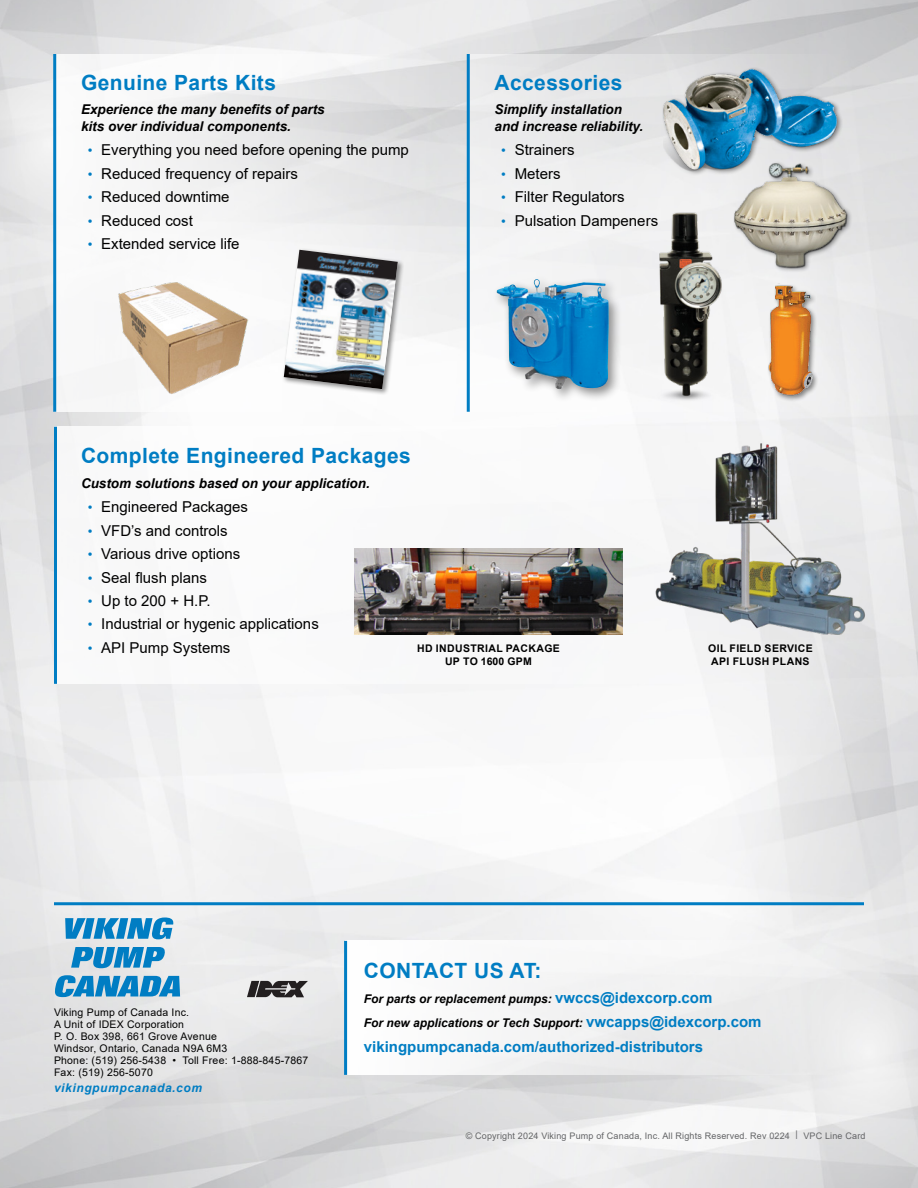
<style>
.page{position:relative;width:918px;height:1188px;background:#fff}
.page>*{position:absolute;margin:0;border:0;box-sizing:border-box;transform-origin:0 0}
.t1{font:700 21px "Arial";letter-spacing:.02em;color:#007dc3}
.t2{font:15px "Arial";color:#000}
.t3{font:700 15px "Arial";color:#007dc3}
.t4{font:italic 700 13.5px/16.2px "Arial";color:#000}
.t5{font:italic 700 12px/24.8px "Arial";color:#000}
.t6{font:italic 700 12px "Arial";letter-spacing:.05em;color:#007dc3}
.t7{font:10.5px/12px "Arial";letter-spacing:.02em;color:#000}
.t8{font:700 10.5px/12.6px "Arial";letter-spacing:.035em;color:#000;text-align:center}
.t9{font:9px "Arial";letter-spacing:.02em;color:#636466}
.s1{font-size:13.5px;color:#007dc3}
.s2{font-style:normal;font-size:15px;color:#007dc3}
</style>
<div class="page">
<hr style="left:54px;top:902px;width:810px;height:3px;background:#007dc3">
<svg style="left:56px;top:54px;width:394px;height:358px;fill:#f5f5f5"></svg>
<hr style="left:53px;top:54px;width:3px;height:358px;background:#007dc3">
<div style="left:468px;top:54px;width:395px;height:358px;background:linear-gradient(to bottom,#e4e4e5,#f9f9f9)"></div>
<hr style="left:467px;top:54px;width:3px;height:358px;background:#007dc3">
<hr style="left:54px;top:427px;width:3px;height:257px;background:#007dc3">
<img style="left:648px;top:202px;width:81px;height:204px">
<div style="left:733px;top:161px;width:121px;height:112px;background:#000;opacity:.45"></div>
<img style="left:730px;top:160px;width:123px;height:108px">
<div style="left:662px;top:67px;width:182px;height:111px;background:#000;opacity:.45"></div>
<img style="left:663px;top:65px;width:177px;height:107px">
<div style="left:492px;top:274px;width:131px;height:128px;background:#000;opacity:.45"></div>
<img style="left:497px;top:279px;width:112px;height:112px">
<svg style="left:65px;top:918px;width:109px;height:21px;background:#439cce"></svg>
<svg style="left:71px;top:947px;width:95px;height:21px;background:#499ece"></svg>
<svg style="left:54px;top:975px;width:126px;height:22px;background:#489dcd"></svg>
<div style="left:282px;top:248px;width:122px;height:148px;background:#000;opacity:.45"></div>
<img style="left:284px;top:250px;width:114px;height:139px">
<img style="left:654px;top:444px;width:212px;height:190px">
<div style="left:408px;top:635px;width:160px;height:39px;background:#f8f8f9"></div>
<div style="left:699px;top:636px;width:122px;height:38px;background:#f1f1f1"></div>
<svg style="left:247px;top:981px;width:61px;height:16px"></svg>
<div style="left:346px;top:941px;width:518px;height:134px;background:#f2f3f3"></div>
<hr style="left:344px;top:941px;width:3px;height:134px;background:#007dc3">
<div style="left:766px;top:282px;width:53px;height:120px;background:#000;opacity:.45"></div>
<img style="left:734px;top:283px;width:114px;height:114px">
<img style="left:355px;top:548px;width:267px;height:86px">
<img style="left:117px;top:272px;width:131px;height:131px">
<h1 class="t1" style="left:81px;top:67px;width:197px">Genuine Parts Kits</h1>
<p class="t4" style="left:81px;top:102px;width:245px">Experience the many benefits of parts kits over individual components.</p>
<p class="t2" style="left:88px;top:140px;width:323px"><span class="s1">•</span> Everything you need before opening the pump</p>
<p class="t2" style="left:88px;top:163px;width:212px"><span class="s1">•</span> Reduced frequency of repairs</p>
<p class="t2" style="left:88px;top:187px;width:143px"><span class="s1">•</span> Reduced downtime</p>
<p class="t2" style="left:88px;top:210px;width:107px"><span class="s1">•</span> Reduced cost</p>
<p class="t2" style="left:88px;top:233px;width:153px"><span class="s1">•</span> Extended service life</p>
<h1 class="t1" style="left:81px;top:441px;width:331px">Complete Engineered Packages</h1>
<h1 class="t1" style="left:495px;top:67px;width:129px">Accessories</h1>
<p class="t4" style="left:495px;top:102px;width:150px">Simplify installation and increase reliability.</p>
<p class="t2" style="left:501px;top:140px;width:75px"><span class="s1">•</span> Strainers</p>
<p class="t2" style="left:501px;top:163px;width:61px"><span class="s1">•</span> Meters</p>
<p class="t2" style="left:501px;top:187px;width:125px"><span class="s1">•</span> Filter Regulators</p>
<p class="t2" style="left:501px;top:210px;width:158px"><span class="s1">•</span> Pulsation Dampeners</p>
<p class="t4" style="left:81px;top:475px;width:290px">Custom solutions based on your application.</p>
<p class="t2" style="left:88px;top:497px;width:162px"><span class="s1">•</span> Engineered Packages</p>
<p class="t2" style="left:88px;top:520px;width:141px"><span class="s1">•</span> VFD’s and controls</p>
<p class="t2" style="left:88px;top:544px;width:154px"><span class="s1">•</span> Various drive options</p>
<p class="t2" style="left:88px;top:567px;width:121px"><span class="s1">•</span> Seal flush plans</p>
<p class="t2" style="left:88px;top:590px;width:124px"><span class="s1">•</span> Up to 200 + H.P.</p>
<p class="t2" style="left:88px;top:614px;width:233px"><span class="s1">•</span> Industrial or hygenic applications</p>
<p class="t2" style="left:88px;top:637px;width:144px"><span class="s1">•</span> API Pump Systems</p>
<p class="t8" style="left:417px;top:643px;width:144px">HD INDUSTRIAL PACKAGE<br>UP TO 1600 GPM</p>
<p class="t8" style="left:708px;top:643px;width:106px;text-align:left">OIL FIELD SERVICE<br>API FLUSH PLANS</p>
<p class="t7" style="left:54px;top:1006px;width:256px">Viking Pump of Canada Inc.<br>A Unit of IDEX Corporation<br>P. O. Box 398, 661 Grove Avenue<br>Windsor, Ontario, Canada N9A 6M3<br>Phone: (519) 256-5438 • Toll Free: 1-888-845-7867<br>Fax: (519) 256-5070</p>
<p class="t6" style="left:54px;top:1079px;width:150px">vikingpumpcanada.com</p>
<h1 class="t1" style="left:364px;top:956px;width:179px">CONTACT US AT:</h1>
<p class="t5" style="left:364px;top:986px;width:399px">For parts or replacement pumps: <span class="s2">vwccs@idexcorp.com<br></span>For new applications or Tech Support: <span class="s2">vwcapps@idexcorp.com</span></p>
<p class="t3" style="left:364px;top:1036px;width:341px">vikingpumpcanada.com/authorized-distributors</p>
<p class="t9" style="left:466px;top:1130px;width:401px">© Copyright 2024 Viking Pump of Canada, Inc. All Rights Reserved. Rev 0224 | VPC Line Card</p>
</div>
